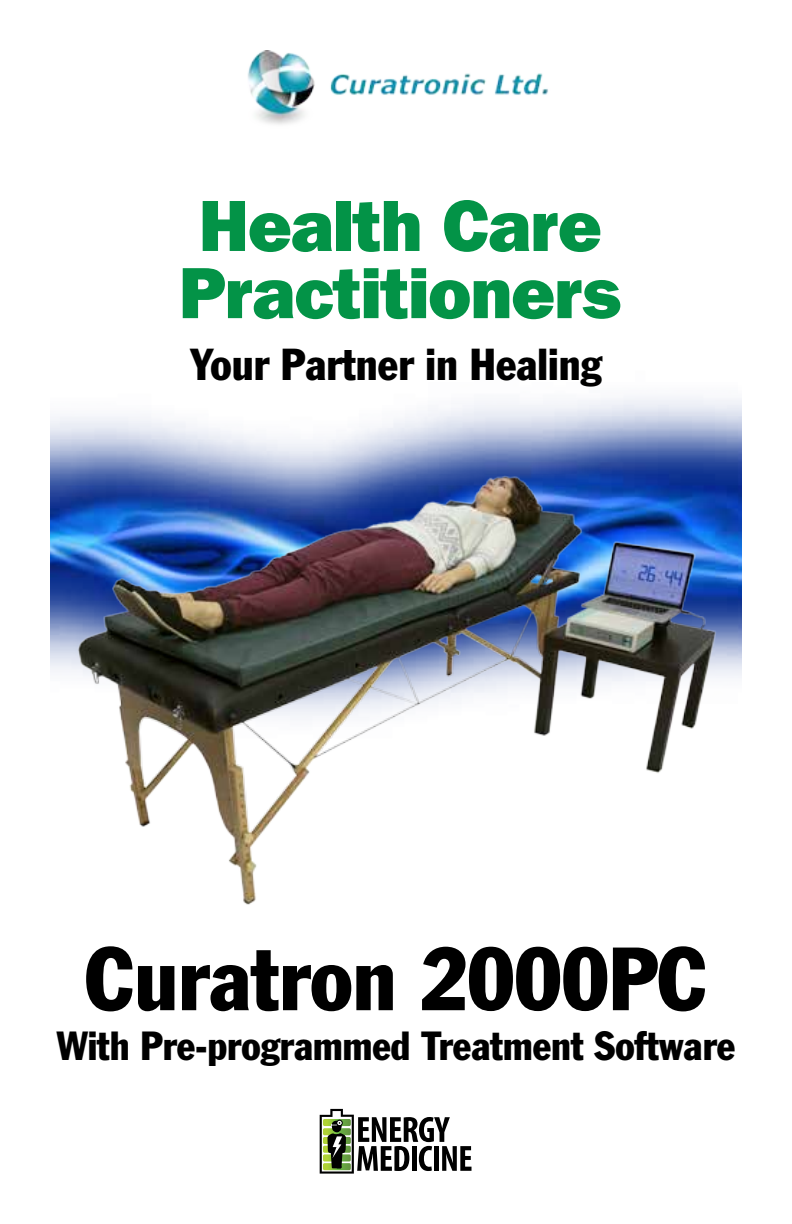
<style>
.page{position:relative;width:792px;height:1224px;background:#fff}
.page>*{position:absolute;margin:0;border:0;box-sizing:border-box;transform-origin:0 0}
.t1{font:condensed 88px "Franklin Gothic";color:#000}
.t2{font:800 72px/67.2px "Franklin Gothic IT Cby BT";letter-spacing:-.02em;color:#039347}
.t3{font:condensed 44px "Franklin Gothic";color:#000}
.t4{font:condensed 40px "Franklin Gothic";color:#000}
</style>
<div class="page">
<img style="left:50px;top:397px;width:692px;height:281px">
<img style="left:56px;top:455px;width:670px;height:450px">
<svg style="left:320px;top:1109px;width:152px;height:65px"></svg>
<img style="left:247px;top:50px;width:301px;height:75px">
<h2 class="t2" style="left:179px;top:190px;width:445px">Health Care<br>Practitioners</h2>
<p class="t3" style="left:190px;top:338px;width:413px">Your Partner in Healing</p>
<h1 class="t1" style="left:85px;top:925px;width:623px">Curatron 2000PC</h1>
<p class="t4" style="left:57px;top:1021px;width:680px">With Pre-programmed Treatment Software</p>
</div>
